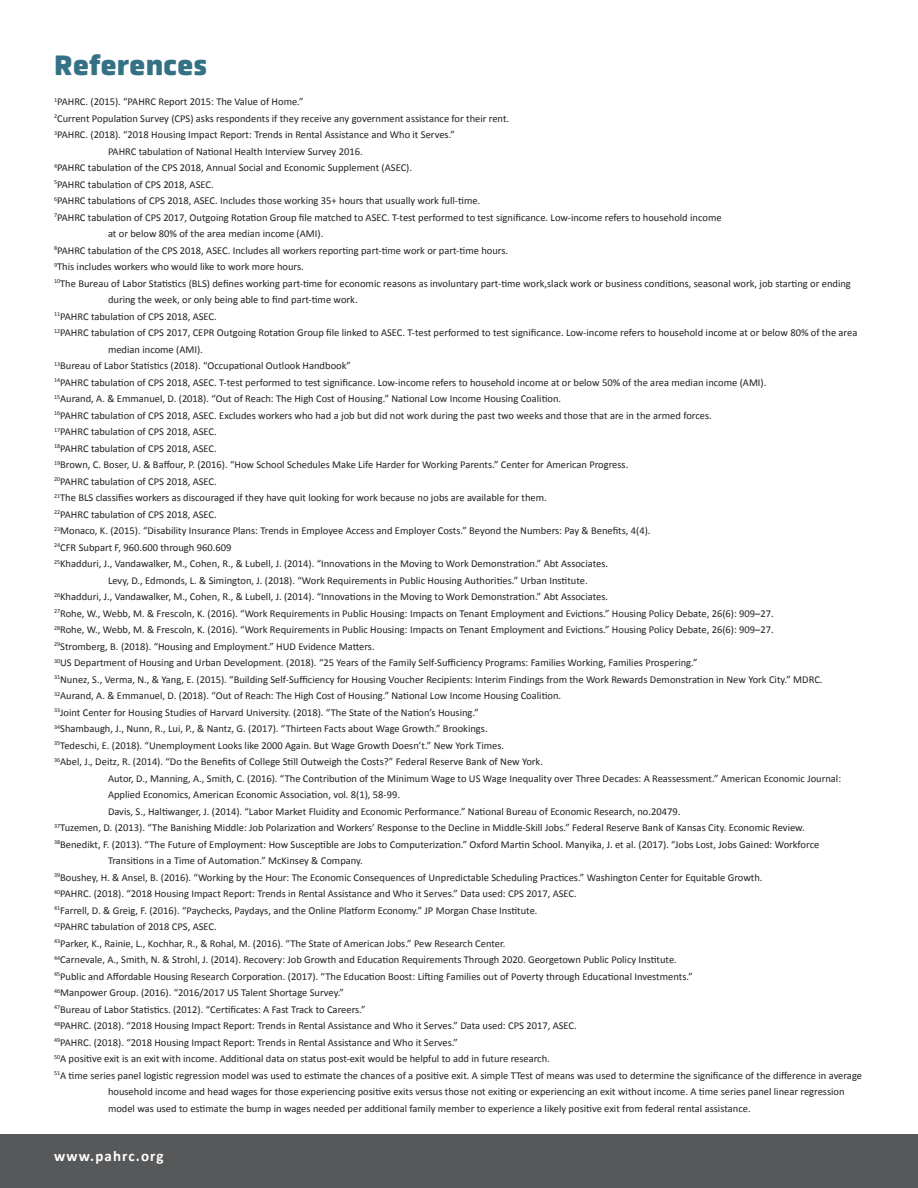
<style>
.page{position:relative;width:918px;height:1188px;background:#fff}
.page>*{position:absolute;margin:0;border:0;box-sizing:border-box;transform-origin:0 0}
.t1{font:900 28.5px "Obvia";color:#347185}
.t2{font:700 15px "Calibri";letter-spacing:.075em;color:#fff}
.t3{font:10.5px/16.5px "Calibri";color:#231f20}
</style>
<div class="page">
<div style="left:0;top:1135px;width:918px;height:53px;background:#57585a"></div>
<p class="t1" style="left:54px;top:48px;width:155px">References</p>
<p class="t3" style="left:54px;top:94px;width:251px"><sup>1</sup>PAHRC. (2015). “PAHRC Report 2015: The Value of Home.”</p>
<p class="t3" style="left:54px;top:110px;width:457px"><sup>2</sup>Current Population Survey (CPS) asks respondents if they receive any government assistance for their rent.</p>
<p class="t3" style="left:54px;top:127px;width:402px"><sup>3</sup>PAHRC. (2018). “2018 Housing Impact Report: Trends in Rental Assistance and Who it Serves.”</p>
<p class="t3" style="left:108px;top:143px;width:256px">PAHRC tabulation of National Health Interview Survey 2016.</p>
<p class="t3" style="left:54px;top:160px;width:360px"><sup>4</sup>PAHRC tabulation of the CPS 2018, Annual Social and Economic Supplement (ASEC).</p>
<p class="t3" style="left:54px;top:176px;width:161px"><sup>5</sup>PAHRC tabulation of CPS 2018, ASEC.</p>
<p class="t3" style="left:54px;top:193px;width:428px"><sup>6</sup>PAHRC tabulations of CPS 2018, ASEC. Includes those working 35+ hours that usually work full-time.</p>
<p class="t3" style="left:108px;top:209px;width:615px;text-indent:-54px"><sup>7</sup>PAHRC tabulation of CPS 2017, Outgoing Rotation Group file matched to ASEC. T-test performed to test significance. Low-income refers to household income at or below 80% of the area median income (AMI).</p>
<p class="t3" style="left:54px;top:242px;width:456px"><sup>8</sup>PAHRC tabulation of the CPS 2018, ASEC. Includes all workers reporting part-time work or part-time hours.</p>
<p class="t3" style="left:54px;top:259px;width:251px"><sup>9</sup>This includes workers who would like to work more hours.</p>
<p class="t3" style="left:108px;top:275px;width:744px;text-indent:-54px"><sup>10</sup>The Bureau of Labor Statistics (BLS) defines working part-time for economic reasons as involuntary part-time work,slack work or business conditions, seasonal work, job starting or ending during the week, or only being able to find part-time work.</p>
<p class="t3" style="left:54px;top:308px;width:164px"><sup>11</sup>PAHRC tabulation of CPS 2018, ASEC.</p>
<p class="t3" style="left:108px;top:325px;width:751px;text-indent:-54px"><sup>12</sup>PAHRC tabulation of CPS 2017, CEPR Outgoing Rotation Group file linked to ASEC. T-test performed to test significance. Low-income refers to household income at or below 80% of the area median income (AMI).</p>
<p class="t3" style="left:54px;top:358px;width:298px"><sup>13</sup>Bureau of Labor Statistics (2018). “Occupational Outlook Handbook”</p>
<p class="t3" style="left:54px;top:374px;width:714px"><sup>14</sup>PAHRC tabulation of CPS 2018, ASEC. T-test performed to test significance. Low-income refers to household income at or below 50% of the area median income (AMI).</p>
<p class="t3" style="left:54px;top:391px;width:509px"><sup>15</sup>Aurand, A. &amp; Emmanuel, D. (2018). “Out of Reach: The High Cost of Housing.” National Low Income Housing Coalition.</p>
<p class="t3" style="left:54px;top:407px;width:659px"><sup>16</sup>PAHRC tabulation of CPS 2018, ASEC. Excludes workers who had a job but did not work during the past two weeks and those that are in the armed forces.</p>
<p class="t3" style="left:54px;top:424px;width:164px"><sup>17</sup>PAHRC tabulation of CPS 2018, ASEC.</p>
<p class="t3" style="left:54px;top:440px;width:164px"><sup>18</sup>PAHRC tabulation of CPS 2018, ASEC.</p>
<p class="t3" style="left:54px;top:457px;width:576px"><sup>19</sup>Brown, C. Boser, U. &amp; Baffour, P. (2016). “How School Schedules Make Life Harder for Working Parents.” Center for American Progress.</p>
<p class="t3" style="left:54px;top:473px;width:164px"><sup>20</sup>PAHRC tabulation of CPS 2018, ASEC.</p>
<p class="t3" style="left:54px;top:490px;width:494px"><sup>21</sup>The BLS classifies workers as discouraged if they have quit looking for work because no jobs are available for them.</p>
<p class="t3" style="left:54px;top:506px;width:164px"><sup>22</sup>PAHRC tabulation of CPS 2018, ASEC.</p>
<p class="t3" style="left:54px;top:523px;width:598px"><sup>23</sup>Monaco, K. (2015). “Disability Insurance Plans: Trends in Employee Access and Employer Costs.” Beyond the Numbers: Pay &amp; Benefits, 4(4).</p>
<p class="t3" style="left:54px;top:539px;width:179px"><sup>24</sup>CFR Subpart F, 960.600 through 960.609</p>
<p class="t3" style="left:108px;top:556px;width:502px;text-indent:-54px"><sup>25</sup>Khadduri, J., Vandawalker, M., Cohen, R., &amp; Lubell, J. (2014). “Innovations in the Moving to Work Demonstration.” Abt Associates.<br>Levy, D., Edmonds, L. &amp; Simington, J. (2018). “Work Requirements in Public Housing Authorities.” Urban Institute.</p>
<p class="t3" style="left:54px;top:589px;width:556px"><sup>26</sup>Khadduri, J., Vandawalker, M., Cohen, R., &amp; Lubell, J. (2014). “Innovations in the Moving to Work Demonstration.” Abt Associates.</p>
<p class="t3" style="left:54px;top:605px;width:721px"><sup>27</sup>Rohe, W., Webb, M. &amp; Frescoln, K. (2016). “Work Requirements in Public Housing: Impacts on Tenant Employment and Evictions.” Housing Policy Debate, 26(6): 909–27.</p>
<p class="t3" style="left:54px;top:622px;width:721px"><sup>28</sup>Rohe, W., Webb, M. &amp; Frescoln, K. (2016). “Work Requirements in Public Housing: Impacts on Tenant Employment and Evictions.” Housing Policy Debate, 26(6): 909–27.</p>
<p class="t3" style="left:54px;top:638px;width:322px"><sup>29</sup>Stromberg, B. (2018). “Housing and Employment.” HUD Evidence Matters.</p>
<p class="t3" style="left:54px;top:655px;width:645px"><sup>30</sup>US Department of Housing and Urban Development. (2018). “25 Years of the Family Self-Sufficiency Programs: Families Working, Families Prospering.”</p>
<p class="t3" style="left:54px;top:671px;width:770px"><sup>31</sup>Nunez, S., Verma, N., &amp; Yang, E. (2015). “Building Self-Sufficiency for Housing Voucher Recipients: Interim Findings from the Work Rewards Demonstration in New York City.” MDRC.</p>
<p class="t3" style="left:54px;top:688px;width:509px"><sup>32</sup>Aurand, A. &amp; Emmanuel, D. (2018). “Out of Reach: The High Cost of Housing.” National Low Income Housing Coalition.</p>
<p class="t3" style="left:54px;top:704px;width:426px"><sup>33</sup>Joint Center for Housing Studies of Harvard University. (2018). “The State of the Nation’s Housing.”</p>
<p class="t3" style="left:54px;top:721px;width:435px"><sup>34</sup>Shambaugh, J., Nunn, R., Lui, P., &amp; Nantz, G. (2017). “Thirteen Facts about Wage Growth.” Brookings.</p>
<p class="t3" style="left:54px;top:737px;width:452px"><sup>35</sup>Tedeschi, E. (2018). “Unemployment Looks like 2000 Again. But Wage Growth Doesn’t.” New York Times.</p>
<p class="t3" style="left:108px;top:754px;width:735px;text-indent:-54px"><sup>36</sup>Abel, J., Deitz, R. (2014). “Do the Benefits of College Still Outweigh the Costs?” Federal Reserve Bank of New York.<br>Autor, D., Manning, A., Smith, C. (2016). “The Contribution of the Minimum Wage to US Wage Inequality over Three Decades: A Reassessment.” American Economic Journal:<br>Applied Economics, American Economic Association, vol. 8(1), 58-99.<br>Davis, S., Haltiwanger, J. (2014). “Labor Market Fluidity and Economic Performance.” National Bureau of Economic Research, no.20479.</p>
<p class="t3" style="left:54px;top:820px;width:752px"><sup>37</sup>Tuzemen, D. (2013). “The Banishing Middle: Job Polarization and Workers’ Response to the Decline in Middle-Skill Jobs.” Federal Reserve Bank of Kansas City. Economic Review.</p>
<p class="t3" style="left:108px;top:836px;width:713px;text-indent:-54px"><sup>38</sup>Benedikt, F. (2013). “The Future of Employment: How Susceptible are Jobs to Computerization.” Oxford Martin School. Manyika, J. et al. (2017). “Jobs Lost, Jobs Gained: Workforce<br>Transitions in a Time of Automation.” McKinsey &amp; Company.</p>
<p class="t3" style="left:54px;top:869px;width:710px"><sup>39</sup>Boushey, H. &amp; Ansel, B. (2016). “Working by the Hour: The Economic Consequences of Unpredictable Scheduling Practices.” Washington Center for Equitable Growth.</p>
<p class="t3" style="left:54px;top:886px;width:524px"><sup>40</sup>PAHRC. (2018). “2018 Housing Impact Report: Trends in Rental Assistance and Who it Serves.” Data used: CPS 2017, ASEC.</p>
<p class="t3" style="left:54px;top:902px;width:485px"><sup>41</sup>Farrell, D. &amp; Greig, F. (2016). “Paychecks, Paydays, and the Online Platform Economy.” JP Morgan Chase Institute.</p>
<p class="t3" style="left:54px;top:919px;width:164px"><sup>42</sup>PAHRC tabulation of 2018 CPS, ASEC.</p>
<p class="t3" style="left:54px;top:935px;width:453px"><sup>43</sup>Parker, K., Rainie, L., Kochhar, R., &amp; Rohal, M. (2016). “The State of American Jobs.” Pew Research Center.</p>
<p class="t3" style="left:54px;top:952px;width:624px"><sup>44</sup>Carnevale, A., Smith, N. &amp; Strohl, J. (2014). Recovery: Job Growth and Education Requirements Through 2020. Georgetown Public Policy Institute.</p>
<p class="t3" style="left:54px;top:968px;width:640px"><sup>45</sup>Public and Affordable Housing Research Corporation. (2017). “The Education Boost: Lifting Families out of Poverty through Educational Investments.”</p>
<p class="t3" style="left:54px;top:985px;width:292px"><sup>46</sup>Manpower Group. (2016). “2016/2017 US Talent Shortage Survey.”</p>
<p class="t3" style="left:54px;top:1001px;width:313px"><sup>47</sup>Bureau of Labor Statistics. (2012). “Certificates: A Fast Track to Careers.”</p>
<p class="t3" style="left:54px;top:1018px;width:524px"><sup>48</sup>PAHRC. (2018). “2018 Housing Impact Report: Trends in Rental Assistance and Who it Serves.” Data used: CPS 2017, ASEC.</p>
<p class="t3" style="left:54px;top:1034px;width:406px"><sup>49</sup>PAHRC. (2018). “2018 Housing Impact Report: Trends in Rental Assistance and Who it Serves.”</p>
<p class="t3" style="left:54px;top:1051px;width:497px"><sup>50</sup>A positive exit is an exit with income. Additional data on status post-exit would be helpful to add in future research.</p>
<p class="t3" style="left:108px;top:1067px;width:756px;text-indent:-54px"><sup>51</sup>A time series panel logistic regression model was used to estimate the chances of a positive exit. A simple TTest of means was used to determine the significance of the difference in average household income and head wages for those experiencing positive exits versus those not exiting or experiencing an exit without income. A time series panel linear regression model was used to estimate the bump in wages needed per additional family member to experience a likely positive exit from federal rental assistance.</p>
<p class="t2" style="left:54px;top:1146px;width:111px">www.pahrc.org</p>
</div>
